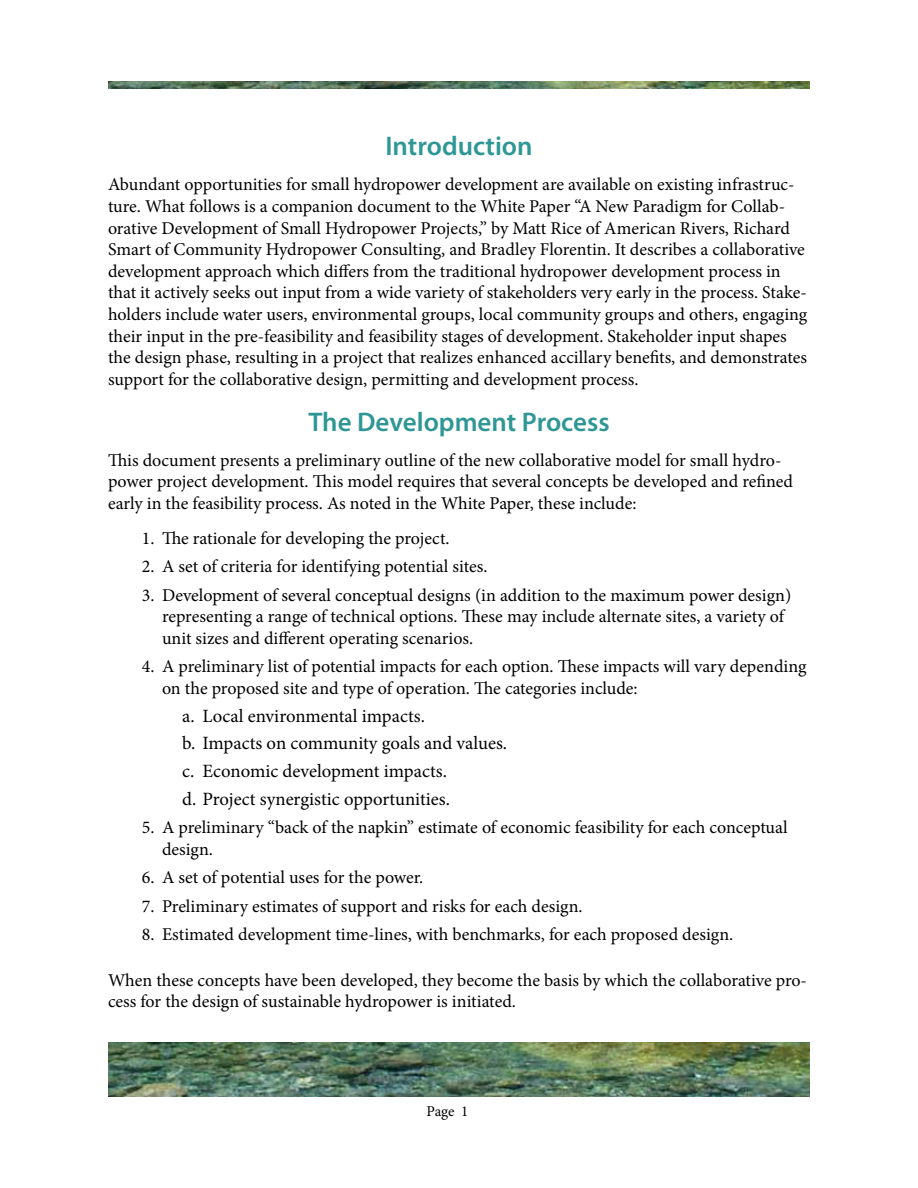
<style>
.page{position:relative;width:918px;height:1188px;background:#fff}
.page>*{position:absolute;margin:0;border:0;box-sizing:border-box;transform-origin:0 0}
.t1{font:600 27px "Myriad Pro";color:#2e9795}
.t2{font:18.75px/27.8px "Minion Pro";color:#000}
.t3{font:18px/21.6px "Minion Pro";color:#000}
.t4{font:15px "Minion Pro";color:#000}
</style>
<div class="page">
<img style="left:108px;top:1042px;width:702px;height:54px">
<img style="left:108px;top:81px;width:702px;height:7px">
<h1 class="t1" style="left:385px;top:129px;width:149px">Introduction</h1>
<p class="t3" style="left:108px;top:174px;width:701px">Abundant opportunities for small hydropower development are available on existing infrastruc&shy;ture. What follows is a companion document to the White Paper “A New Paradigm for Collab&shy;orative Development of Small Hydropower Projects,” by Matt Rice of American Rivers, Richard Smart of Community Hydropower Consulting, and Bradley Florentin. It describes a collaborative development approach which differs from the traditional hydropower development process in that it actively seeks out input from a wide variety of stakeholders very early in the process. Stake&shy;holders include water users, environmental groups, local community groups and others, engaging their input in the pre-feasibility and feasibility stages of development. Stakeholder input shapes the design phase, resulting in a project that realizes enhanced accillary benefits, and demonstrates support for the collaborative design, permitting and development process.</p>
<h1 class="t1" style="left:308px;top:404px;width:303px">The Development Process</h1>
<p class="t3" style="left:108px;top:449px;width:687px">This document presents a preliminary outline of the new collaborative model for small hydro&shy;power project development. This model requires that several concepts be developed and refined early in the feasibility process. As noted in the White Paper, these include:</p>
<p class="t3" style="left:142px;top:528px;width:309px">1. The rationale for developing the project.</p>
<p class="t3" style="left:142px;top:556px;width:347px">2. A set of criteria for identifying potential sites.</p>
<p class="t3" style="left:162px;top:584px;width:631px;text-indent:-20px">3. Development of several conceptual designs (in addition to the maximum power design) representing a range of technical options. These may include alternate sites, a variety of unit sizes and different operating scenarios.</p>
<p class="t3" style="left:162px;top:656px;width:646px;text-indent:-20px">4. A preliminary list of potential impacts for each option. These impacts will vary depending on the proposed site and type of operation. The categories include:</p>
<p class="t2" style="left:182px;top:702px;width:326px">a. Local environmental impacts.<br>b. Impacts on community goals and values. c. Economic development impacts.<br>d. Project synergistic opportunities.</p>
<p class="t3" style="left:162px;top:817px;width:627px;text-indent:-20px">5. A preliminary “back of the napkin” estimate of economic feasibility for each conceptual design.</p>
<p class="t3" style="left:142px;top:867px;width:283px">6. A set of potential uses for the power.</p>
<p class="t3" style="left:142px;top:895px;width:442px">7. Preliminary estimates of support and risks for each design.</p>
<p class="t3" style="left:142px;top:923px;width:593px">8. Estimated development time-lines, with benchmarks, for each proposed design.</p>
<p class="t3" style="left:108px;top:969px;width:701px">When these concepts have been developed, they become the basis by which the collaborative pro&shy;cess for the design of sustainable hydropower is initiated.</p>
<p class="t4" style="left:427px;top:1101px;width:43px">Page 1</p>
</div>
